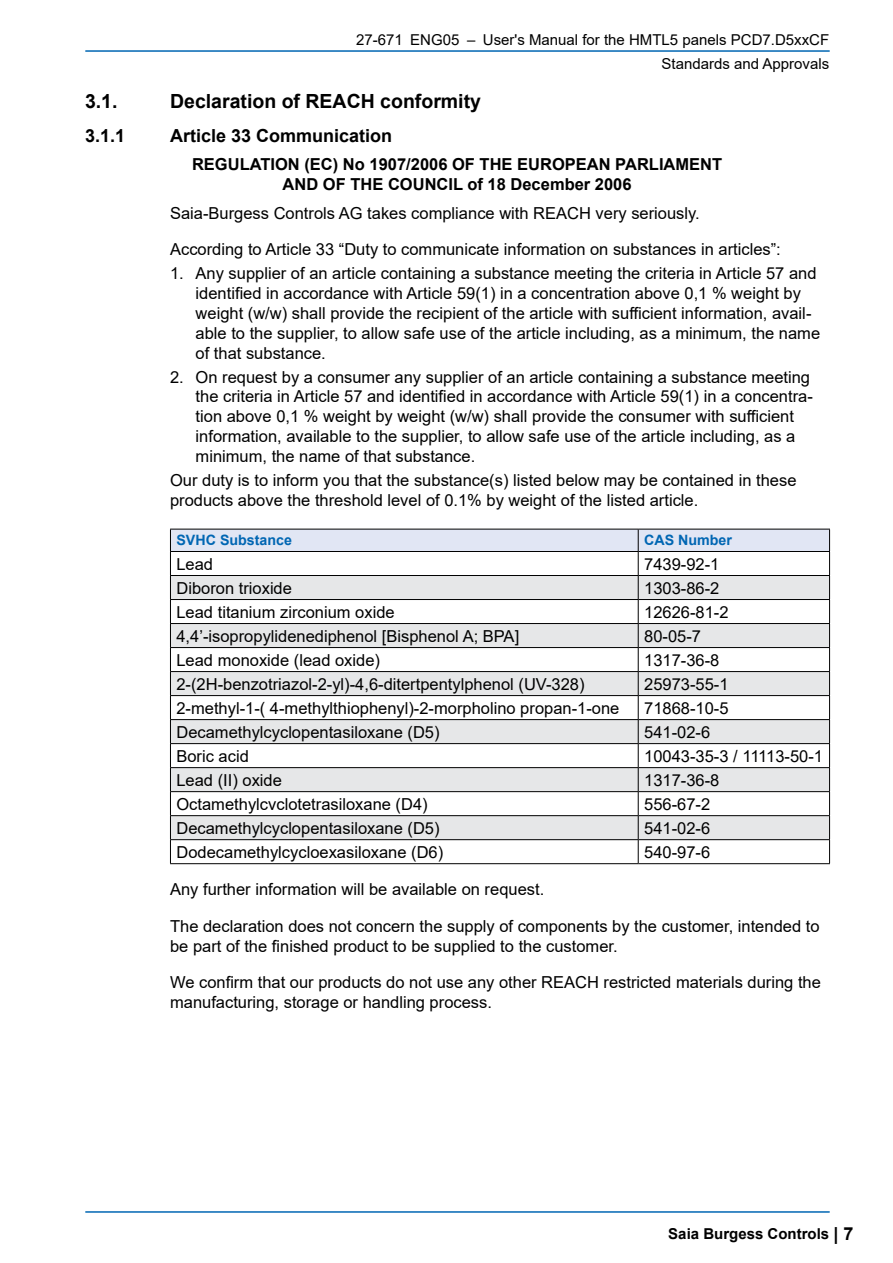
<style>
.page{position:relative;width:893px;height:1263px;background:#fff}
.page>*{position:absolute;margin:0;border:0;box-sizing:border-box;transform-origin:0 0}
.Ueberschrift_2{font:700 19.5px "Arial";color:#000}
.Ueberschrift_3{font:700 18px "Arial";color:#000}
.Fliesstext_4mm{font:16.5px/19.8px "Arial";color:#000}
.TextTabelle_11Pt{font:16.5px "Arial";color:#000}
.Fliesstext_Ueberschr{font:700 16.5px/19.8px "Arial";color:#000;text-align:center}
.Fliesstext_1mm{font:16.5px "Arial";color:#000}
.t1{font:15px/24.5px "Arial";color:#000;text-align:right}
.t2{font:700 15px "Arial";color:#000}
.TextTabelle_Kopfzeil{font:700 14.25px "Arial";color:#0066b3}
.s1{font-size:18px}
</style>
<div class="page">
<hr style="left:86px;top:1211px;width:743px;height:2px;background:#0066b3">
<hr style="left:86px;top:50px;width:743px;height:2px;background:#0066b3">
<hr style="left:170px;top:863px;width:468px;height:1px;background:#000">
<hr style="left:638px;top:863px;width:192px;height:1px;background:#000">
<svg style="left:170px;top:529px;width:660px;height:334px"></svg>
<hr style="left:170px;top:551px;width:468px;height:1px;background:#000">
<hr style="left:638px;top:551px;width:192px;height:1px;background:#000">
<p class="t1" style="left:356px;top:27px;width:475px">27-671 ENG05 – User's Manual for the HMTL5 panels PCD7.D5xxCF<br>Standards and Approvals</p>
<p class="Ueberschrift_2" style="left:85px;top:87px;width:34px">3.1.</p>
<p class="Ueberschrift_2" style="left:170px;top:87px;width:312px">Declaration of REACH conformity</p>
<p class="Ueberschrift_3" style="left:85px;top:123px;width:42px">3.1.1</p>
<p class="Ueberschrift_3" style="left:170px;top:123px;width:224px">Article 33 Communication</p>
<p class="Fliesstext_Ueberschr" style="left:192px;top:155px;width:532px">REGULATION (EC) No 1907/2006 OF THE EUROPEAN PARLIAMENT<br>AND OF THE COUNCIL of 18 December 2006</p>
<p class="Fliesstext_4mm" style="left:170px;top:203px;width:531px">Saia-Burgess Controls AG takes compliance with REACH very seriously.</p>
<p class="Fliesstext_1mm" style="left:170px;top:238px;width:612px">According to Article 33 “Duty to communicate information on substances in articles”:</p>
<p class="Fliesstext_4mm" style="left:196px;top:264px;width:626px;text-indent:-26px">1. Any supplier of an article containing a substance meeting the criteria in Article 57 and identified in accordance with Article 59(1) in a concentration above 0,1 % weight by weight (w/w) shall provide the recipient of the article with sufficient information, avail&shy;able to the supplier, to allow safe use of the article including, as a minimum, the name of that substance.</p>
<p class="Fliesstext_4mm" style="left:196px;top:367px;width:619px;text-indent:-26px">2. On request by a consumer any supplier of an article containing a substance meeting the criteria in Article 57 and identified in accordance with Article 59(1) in a concentra&shy;tion above 0,1 % weight by weight (w/w) shall provide the consumer with sufficient information, available to the supplier, to allow safe use of the article including, as a minimum, the name of that substance.</p>
<p class="Fliesstext_4mm" style="left:170px;top:470px;width:628px">Our duty is to inform you that the substance(s) listed below may be contained in these products above the threshold level of 0.1% by weight of the listed article.</p>
<p class="TextTabelle_Kopfzeil" style="left:176px;top:530px;width:117px">SVHC Substance</p>
<p class="TextTabelle_Kopfzeil" style="left:644px;top:530px;width:89px">CAS Number</p>
<p class="TextTabelle_11Pt" style="left:176px;top:552px;width:38px">Lead</p>
<p class="TextTabelle_11Pt" style="left:644px;top:552px;width:77px">7439-92-1</p>
<p class="TextTabelle_11Pt" style="left:176px;top:576px;width:117px">Diboron trioxide</p>
<p class="TextTabelle_11Pt" style="left:644px;top:576px;width:77px">1303-86-2</p>
<p class="TextTabelle_11Pt" style="left:176px;top:600px;width:220px">Lead titanium zirconium oxide</p>
<p class="TextTabelle_11Pt" style="left:644px;top:600px;width:86px">12626-81-2</p>
<p class="TextTabelle_11Pt" style="left:176px;top:624px;width:344px">4,4’-isopropylidenediphenol [Bisphenol A; BPA]</p>
<p class="TextTabelle_11Pt" style="left:644px;top:624px;width:58px">80-05-7</p>
<p class="TextTabelle_11Pt" style="left:176px;top:648px;width:205px">Lead monoxide (lead oxide)</p>
<p class="TextTabelle_11Pt" style="left:644px;top:648px;width:77px">1317-36-8</p>
<p class="TextTabelle_11Pt" style="left:176px;top:672px;width:410px">2-(2H-benzotriazol-2-yl)-4,6-ditertpentylphenol (UV-328)</p>
<p class="TextTabelle_11Pt" style="left:644px;top:672px;width:86px">25973-55-1</p>
<p class="TextTabelle_11Pt" style="left:176px;top:696px;width:444px">2-methyl-1-( 4-methylthiophenyl)-2-morpholino propan-1-one</p>
<p class="TextTabelle_11Pt" style="left:644px;top:696px;width:86px">71868-10-5</p>
<p class="TextTabelle_11Pt" style="left:176px;top:720px;width:265px">Decamethylcyclopentasiloxane (D5)</p>
<p class="TextTabelle_11Pt" style="left:644px;top:720px;width:68px">541-02-6</p>
<p class="TextTabelle_11Pt" style="left:176px;top:744px;width:74px">Boric acid</p>
<p class="TextTabelle_11Pt" style="left:644px;top:744px;width:180px">10043-35-3 / 11113-50-1</p>
<p class="TextTabelle_11Pt" style="left:176px;top:768px;width:107px">Lead (II) oxide</p>
<p class="TextTabelle_11Pt" style="left:644px;top:768px;width:77px">1317-36-8</p>
<p class="TextTabelle_11Pt" style="left:176px;top:792px;width:253px">Octamethylcvclotetrasiloxane (D4)</p>
<p class="TextTabelle_11Pt" style="left:644px;top:792px;width:68px">556-67-2</p>
<p class="TextTabelle_11Pt" style="left:176px;top:816px;width:265px">Decamethylcyclopentasiloxane (D5)</p>
<p class="TextTabelle_11Pt" style="left:644px;top:816px;width:68px">541-02-6</p>
<p class="TextTabelle_11Pt" style="left:176px;top:840px;width:268px">Dodecamethylcycloexasiloxane (D6)</p>
<p class="TextTabelle_11Pt" style="left:644px;top:840px;width:68px">540-97-6</p>
<p class="Fliesstext_4mm" style="left:170px;top:879px;width:376px">Any further information will be available on request.</p>
<p class="Fliesstext_4mm" style="left:170px;top:916px;width:651px">The declaration does not concern the supply of components by the customer, intended to be part of the finished product to be supplied to the customer.</p>
<p class="Fliesstext_4mm" style="left:170px;top:972px;width:652px">We confirm that our products do not use any other REACH restricted materials during the manufacturing, storage or handling process.</p>
<p class="t2" style="left:668px;top:1223px;width:187px">Saia Burgess Controls <span class="s1">| 7</span></p>
</div>
